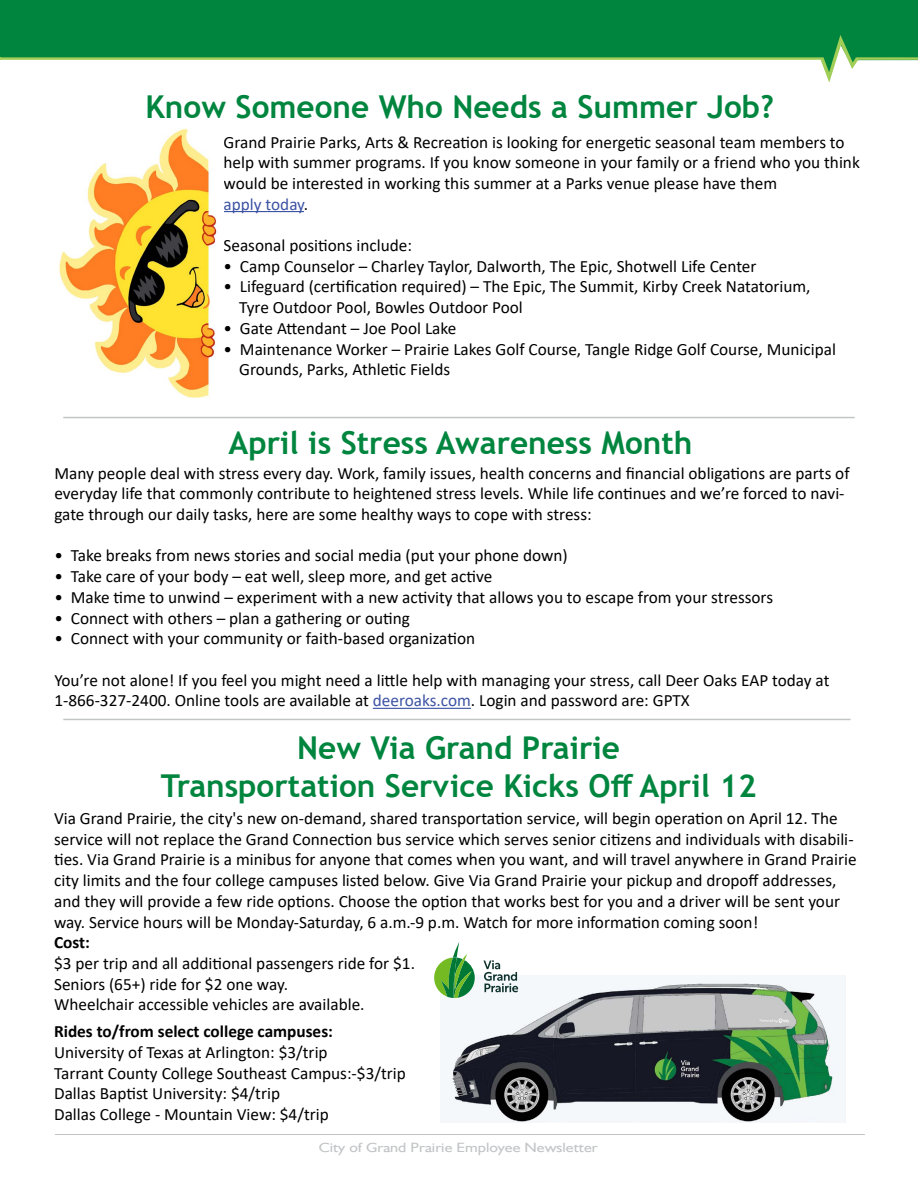
<style>
.page{position:relative;width:918px;height:1188px;background:#fff}
.page>*{position:absolute;margin:0;border:0;box-sizing:border-box;transform-origin:0 0}
.t1{font:700 31.5px/37.8px "Trebuchet MS";color:#00853f;text-align:center}
.t2{font:17.25px/20.7px "Calibri";color:#000}
.t3{font:700 17.25px "Calibri";color:#000}
.t4{font:13.5px "Humanist";color:#c2c4c6;scale:1.18 1}
.s1{color:#3d53a4}
</style>
<div class="page">
<hr style="left:55px;top:1134px;width:810px;height:1px;background:#c2c4c6">
<div style="left:0;top:0;width:918px;height:35px;background:#00853f"></div>
<svg style="left:0;top:35px;width:918px;height:48px"></svg>
<hr style="left:63px;top:719px;width:788px;height:1px;background:#c2c4c6">
<hr style="left:63px;top:417px;width:792px;height:1px;background:#c2c4c6">
<hr style="left:224px;top:211px;width:80px;height:1px;background:#3d53a4">
<hr style="left:373px;top:708px;width:98px;height:1px;background:#3d53a4">
<img style="left:59px;top:128px;width:158px;height:270px">
<img style="left:441px;top:975px;width:404px;height:148px">
<svg style="left:483px;top:960px;width:35px;height:32px"></svg>
<svg style="left:434px;top:942px;width:41px;height:56px"></svg>
<h1 class="t1" style="left:146px;top:88px;width:630px">Know Someone Who Needs a Summer Job?</h1>
<p class="t2" style="left:224px;top:131px;width:638px">Grand Prairie Parks, Arts &amp; Recreation is looking for energetic seasonal team members to help with summer programs. If you know someone in your family or a friend who you think would be interested in working this summer at a Parks venue please have them<br><span class="s1">apply today</span>.</p>
<p class="t2" style="left:224px;top:235px;width:190px">Seasonal positions include:</p>
<p class="t2" style="left:224px;top:255px;width:534px">• Camp Counselor – Charley Taylor, Dalworth, The Epic, Shotwell Life Center</p>
<p class="t2" style="left:239px;top:276px;width:573px;text-indent:-16px">• Lifeguard (certification required) – The Epic, The Summit, Kirby Creek Natatorium,<br>Tyre Outdoor Pool, Bowles Outdoor Pool</p>
<p class="t2" style="left:224px;top:317px;width:234px">• Gate Attendant – Joe Pool Lake</p>
<p class="t2" style="left:239px;top:338px;width:598px;text-indent:-16px">• Maintenance Worker – Prairie Lakes Golf Course, Tangle Ridge Golf Course, Municipal<br>Grounds, Parks, Athletic Fields</p>
<h1 class="t1" style="left:228px;top:424px;width:466px">April is Stress Awareness Month</h1>
<p class="t2" style="left:54px;top:462px;width:797px">Many people deal with stress every day. Work, family issues, health concerns and financial obligations are parts of everyday life that commonly contribute to heightened stress levels. While life continues and we’re forced to navi&shy;gate through our daily tasks, here are some healthy ways to cope with stress:</p>
<p class="t2" style="left:54px;top:545px;width:515px">• Take breaks from news stories and social media (put your phone down)</p>
<p class="t2" style="left:54px;top:566px;width:439px">• Take care of your body – eat well, sleep more, and get active</p>
<p class="t2" style="left:54px;top:586px;width:720px">• Make time to unwind – experiment with a new activity that allows you to escape from your stressors</p>
<p class="t2" style="left:54px;top:607px;width:357px">• Connect with others – plan a gathering or outing</p>
<p class="t2" style="left:54px;top:628px;width:422px">• Connect with your community or faith-based organization</p>
<p class="t2" style="left:54px;top:669px;width:777px">You’re not alone! If you feel you might need a little help with managing your stress, call Deer Oaks EAP today at<br>1-866-327-2400. Online tools are available at <span class="s1">deeroaks.com</span>. Login and password are: GPTX</p>
<h1 class="t1" style="left:161px;top:729px;width:597px">New Via Grand Prairie<br>Transportation Service Kicks Off April 12</h1>
<p class="t2" style="left:54px;top:808px;width:804px">Via Grand Prairie, the city's new on-demand, shared transportation service, will begin operation on April 12. The service will not replace the Grand Connection bus service which serves senior citizens and individuals with disabili&shy;ties. Via Grand Prairie is a minibus for anyone that comes when you want, and will travel anywhere in Grand Prairie city limits and the four college campuses listed below. Give Via Grand Prairie your pickup and dropoff addresses, and they will provide a few ride options. Choose the option that works best for you and a driver will be sent your way. Service hours will be Monday-Saturday, 6 a.m.-9 p.m. Watch for more information coming soon!</p>
<p class="t3" style="left:54px;top:930px;width:37px">Cost:</p>
<p class="t2" style="left:54px;top:952px;width:362px">$3 per trip and all additional passengers ride for $1.<br>Seniors (65+) ride for $2 one way.<br>Wheelchair accessible vehicles are available.</p>
<p class="t3" style="left:54px;top:1019px;width:280px">Rides to/from select college campuses:</p>
<p class="t2" style="left:54px;top:1042px;width:353px">University of Texas at Arlington: $3/trip<br>Tarrant County College Southeast Campus:-$3/trip Dallas Baptist University: $4/trip<br>Dallas College - Mountain View: $4/trip</p>
<p class="t4" style="left:319px;top:1139px;width:238px">City of Grand Prairie Employee Newsletter</p>
</div>
